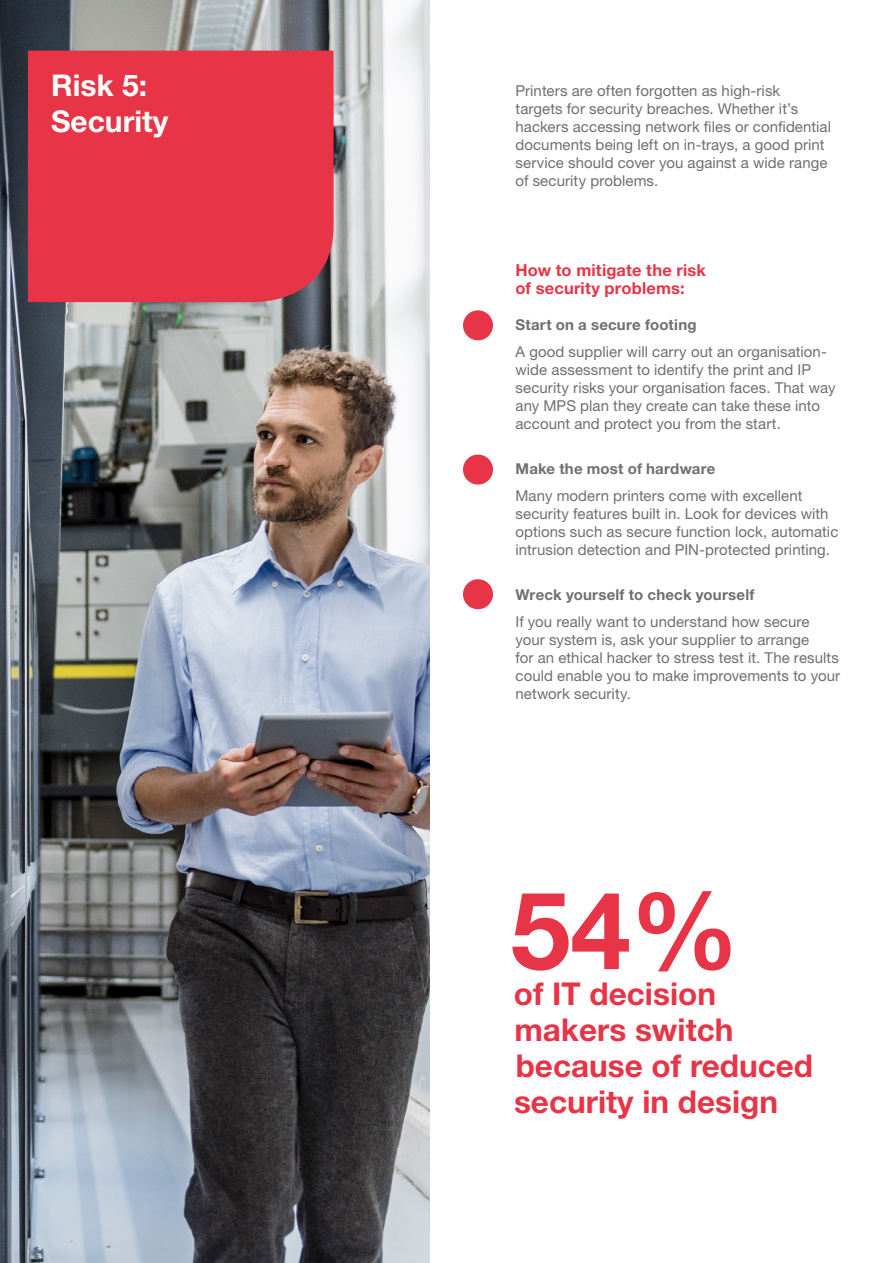
<style>
.page{position:relative;width:893px;height:1263px;background:#fff}
.page>*{position:absolute;margin:0;border:0;box-sizing:border-box;transform-origin:0 0}
.t1{font:700 108px "Helvetica Neue LT Std";color:#e73446}
.t2{font:700 31.5px/36px "Helvetica Neue LT Std";color:#e73446}
.t3{font:700 30px/36px "Helvetica Neue LT Std";color:#fff}
.t4{font:700 16.5px/18px "Helvetica Neue LT Std";letter-spacing:.01em;color:#e73446}
.t5{font:15px/18px "Helvetica Neue LT Std";letter-spacing:.005em;color:#706f6f}
.t6{font:700 15px "Helvetica Neue LT Std";letter-spacing:.015em;color:#706f6f}
</style>
<div class="page">
<img style="left:0;top:0;width:430px;height:1263px">
<div style="left:28px;top:51px;width:306px;height:251px;background:#e73446"></div>
<div style="left:463px;top:310px;width:30px;height:30px;background:#e73446;border-radius:50%"></div>
<div style="left:463px;top:455px;width:30px;height:30px;background:#e73446;border-radius:50%"></div>
<div style="left:463px;top:579px;width:30px;height:30px;background:#e73446;border-radius:50%"></div>
<h3 class="t3" style="left:51px;top:67px;width:119px">Risk 5:<br>Security</h3>
<p class="t5" style="left:515px;top:81px;width:317px">Printers are often forgotten as high-risk targets for security breaches. Whether it’s hackers accessing network files or confidential documents being left on in-trays, a good print service should cover you against a wide range of security problems.</p>
<p class="t4" style="left:515px;top:261px;width:192px">How to mitigate the risk of security problems:</p>
<p class="t6" style="left:515px;top:315px;width:183px">Start on a secure footing</p>
<p class="t5" style="left:515px;top:342px;width:321px">A good supplier will carry out an organisation&shy;wide assessment to identify the print and IP security risks your organisation faces. That way any MPS plan they create can take these into account and protect you from the start.</p>
<p class="t6" style="left:515px;top:459px;width:201px">Make the most of hardware</p>
<p class="t5" style="left:515px;top:486px;width:324px">Many modern printers come with excellent security features built in. Look for devices with options such as secure function lock, automatic intrusion detection and PIN-protected printing.</p>
<p class="t6" style="left:515px;top:585px;width:240px">Wreck yourself to check yourself</p>
<p class="t5" style="left:515px;top:612px;width:326px">If you really want to understand how secure your system is, ask your supplier to arrange<br>for an ethical hacker to stress test it. The results could enable you to make improvements to your network security.</p>
<h1 class="t1" style="left:510px;top:864px;width:230px">54%</h1>
<h2 class="t2" style="left:514px;top:975px;width:301px">of IT decision makers switch because of reduced security in design</h2>
</div>
